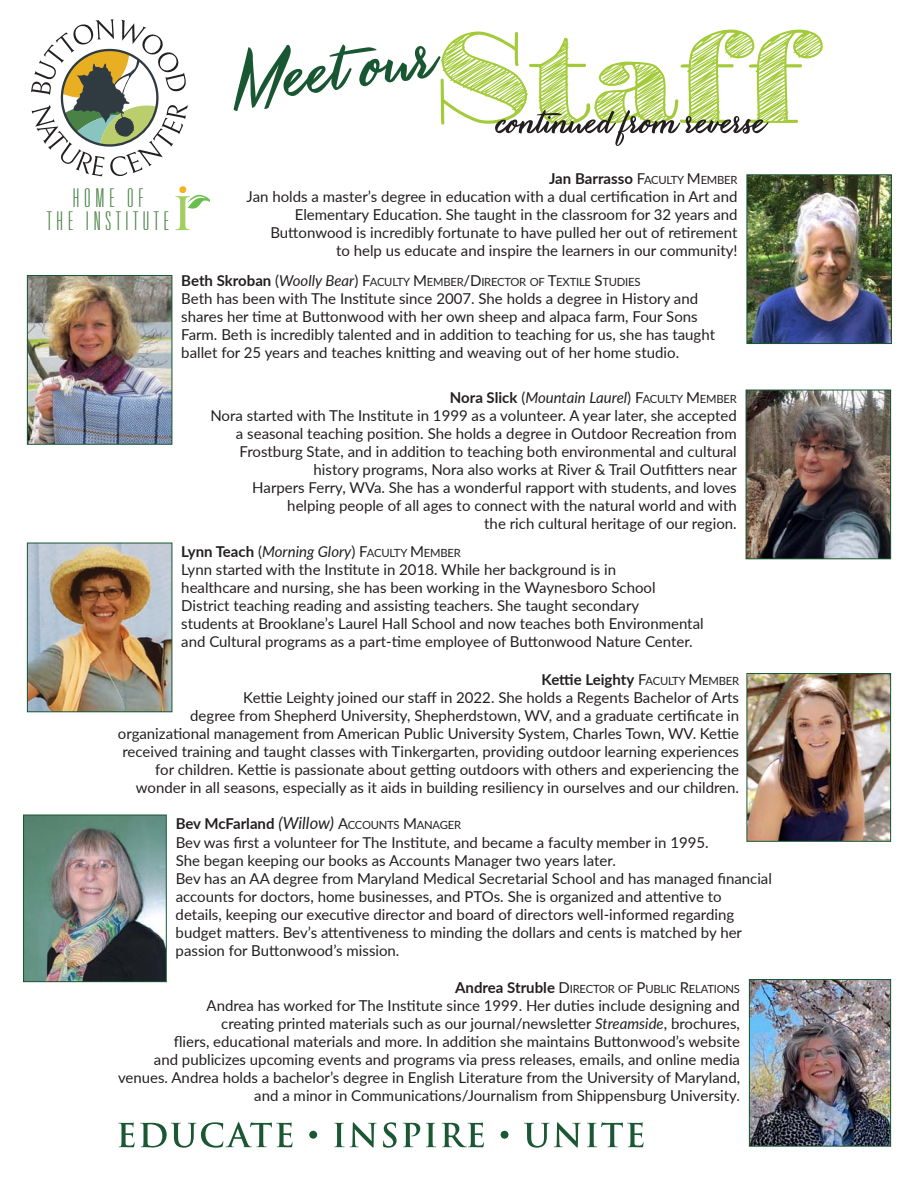
<style>
.page{position:relative;width:918px;height:1188px;background:#fff}
.page>*{position:absolute;margin:0;border:0;box-sizing:border-box;transform-origin:0 0}
.t1{font:100 ultra-condensed 25.95px/23.5px "Univers";letter-spacing:.18em;color:#498245;text-align:center;scale:1.05 1}
.t2{font:15px/18px "Lato";color:#231f20;text-align:right}
.t3{font:11.25px "Lato";letter-spacing:-.02em;color:#231f20}
.s1{font-weight:700}
.s2{font-size:11.25px}
.s3{font-weight:700;font-size:15px}
.s4{font-size:15px}
.s5{font-style:italic;font-size:15px}
.s6{font-style:italic}
.s7{font-style:italic;font-size:16.5px}
</style>
<div class="page">
<svg style="left:118px;top:1122px;width:174px;height:26px"></svg>
<div style="left:309px;top:1131px;width:8px;height:8px;background:#1a5732;border-radius:50%"></div>
<svg style="left:334px;top:1122px;width:43px;height:26px"></svg>
<svg style="left:383px;top:1122px;width:14px;height:26px"></svg>
<svg style="left:403px;top:1123px;width:17px;height:24px"></svg>
<svg style="left:426px;top:1123px;width:10px;height:24px"></svg>
<svg style="left:442px;top:1123px;width:42px;height:24px"></svg>
<div style="left:501px;top:1131px;width:7px;height:8px;background:#1a5732;border-radius:50%"></div>
<svg style="left:524px;top:1122px;width:57px;height:26px"></svg>
<svg style="left:587px;top:1122px;width:56px;height:25px"></svg>
<img style="left:29px;top:277px;width:141px;height:166px">
<div style="left:27px;top:275px;width:145px;height:170px;border:1px solid #185732"></div>
<img style="left:748px;top:392px;width:141px;height:165px">
<div style="left:746px;top:390px;width:145px;height:169px;border:1px solid #185732"></div>
<img style="left:29px;top:545px;width:141px;height:165px">
<div style="left:27px;top:543px;width:145px;height:169px;border:1px solid #185732"></div>
<img style="left:751px;top:981px;width:138px;height:164px">
<div style="left:749px;top:979px;width:142px;height:168px;border:1px solid #185732"></div>
<img style="left:25px;top:817px;width:140px;height:163px">
<div style="left:23px;top:815px;width:144px;height:167px;border:1px solid #185732"></div>
<svg style="left:234px;top:30px;width:589px;height:116px"></svg>
<img style="left:749px;top:675px;width:140px;height:165px">
<div style="left:747px;top:673px;width:144px;height:169px;border:1px solid #185732"></div>
<img style="left:749px;top:176px;width:141px;height:166px">
<div style="left:747px;top:174px;width:145px;height:170px;border:1px solid #185732"></div>
<svg style="left:31px;top:19px;width:157px;height:157px"></svg>
<div style="left:179px;top:186px;width:7px;height:7px;background:#f5b21e;border-radius:50%"></div>
<svg style="left:175px;top:194px;width:35px;height:36px"></svg>
<p class="t2" style="left:247px;top:169px;width:493px"><span class="s1">Jan Barrasso</span> F<span class="s2">ACULTY</span> M<span class="s2">EMBER<br></span>Jan holds a master’s degree in education with a dual certification in Art and Elementary Education. She taught in the classroom for 32 years and Buttonwood is incredibly fortunate to have pulled her out of retirement<br>to help us educate and inspire the learners in our community!</p>
<p class="t3" style="left:181px;top:275px;width:461px"><span class="s3">Beth Skroban</span> <span class="s4">(</span><span class="s5">Woolly Bear</span><span class="s4">) F</span>ACULTY <span class="s4">M</span>EMBER<span class="s4">/D</span>IRECTOR OF <span class="s4">T</span>EXTILE <span class="s4">S</span>TUDIES</p>
<p class="t2" style="left:181px;top:289px;width:535px;text-align:left">Beth has been with The Institute since 2007. She holds a degree in History and shares her time at Buttonwood with her own sheep and alpaca farm, Four Sons Farm. Beth is incredibly talented and in addition to teaching for us, she has taught ballet for 25 years and teaches knitting and weaving out of her home studio.</p>
<p class="t2" style="left:210px;top:388px;width:528px"><span class="s1">Nora Slick</span> (<span class="s6">Mountain Laurel</span>) F<span class="s2">ACULTY</span> M<span class="s2">EMBER<br></span>Nora started with The Institute in 1999 as a volunteer. A year later, she accepted a seasonal teaching position. She holds a degree in Outdoor Recreation from Frostburg State, and in addition to teaching both environmental and cultural history programs, Nora also works at River &amp; Trail Outfitters near<br>Harpers Ferry, WVa. She has a wonderful rapport with students, and loves helping people of all ages to connect with the natural world and with<br>the rich cultural heritage of our region.</p>
<p class="t2" style="left:181px;top:542px;width:524px;text-align:left"><span class="s1">Lynn Teach</span> (<span class="s6">Morning Glory</span>) F<span class="s2">ACULTY</span> M<span class="s2">EMBER<br></span>Lynn started with the Institute in 2018. While her background is in<br>healthcare and nursing, she has been working in the Waynesboro School District teaching reading and assisting teachers. She taught secondary<br>students at Brooklane’s Laurel Hall School and now teaches both Environmental and Cultural programs as a part-time employee of Buttonwood Nature Center.</p>
<p class="t2" style="left:118px;top:670px;width:623px"><span class="s1">Kettie Leighty</span> F<span class="s2">ACULTY</span> M<span class="s2">EMBER<br></span>Kettie Leighty joined our staff in 2022. She holds a Regents Bachelor of Arts<br>degree from Shepherd University, Shepherdstown, WV, and a graduate certificate in organizational management from American Public University System, Charles Town, WV. Kettie received training and taught classes with Tinkergarten, providing outdoor learning experiences for children. Kettie is passionate about getting outdoors with others and experiencing the wonder in all seasons, especially as it aids in building resiliency in ourselves and our children.</p>
<p class="t3" style="left:176px;top:818px;width:287px"><span class="s3">Bev McFarland</span> <span class="s7">(Willow)</span> <span class="s4">A</span>CCOUNTS <span class="s4">M</span>ANAGER</p>
<p class="t2" style="left:176px;top:833px;width:598px;text-align:left">Bev was first a volunteer for The Institute, and became a faculty member in 1995.<br>She began keeping our books as Accounts Manager two years later.<br>Bev has an AA degree from Maryland Medical Secretarial School and has managed financial accounts for doctors, home businesses, and PTOs. She is organized and attentive to<br>details, keeping our executive director and board of directors well-informed regarding budget matters. Bev’s attentiveness to minding the dollars and cents is matched by her passion for Buttonwood’s mission.</p>
<p class="t3" style="left:455px;top:982px;width:286px"><span class="s3">Andrea Struble</span> <span class="s4">D</span>IRECTOR OF <span class="s4">P</span>UBLIC <span class="s4">R</span>ELATIONS</p>
<p class="t2" style="left:118px;top:996px;width:624px">Andrea has worked for The Institute since 1999. Her duties include designing and<br>creating printed materials such as our journal/newsletter <span class="s6">Streamside</span>, brochures,<br>fliers, educational materials and more. In addition she maintains Buttonwood’s website<br>and publicizes upcoming events and programs via press releases, emails, and online media venues. Andrea holds a bachelor’s degree in English Literature from the University of Maryland, and a minor in Communications/Journalism from Shippensburg University.</p>
<h1 class="t1" style="left:47px;top:188px;width:117px">HOME OF<br>THE INSTITUTE</h1>
</div>
